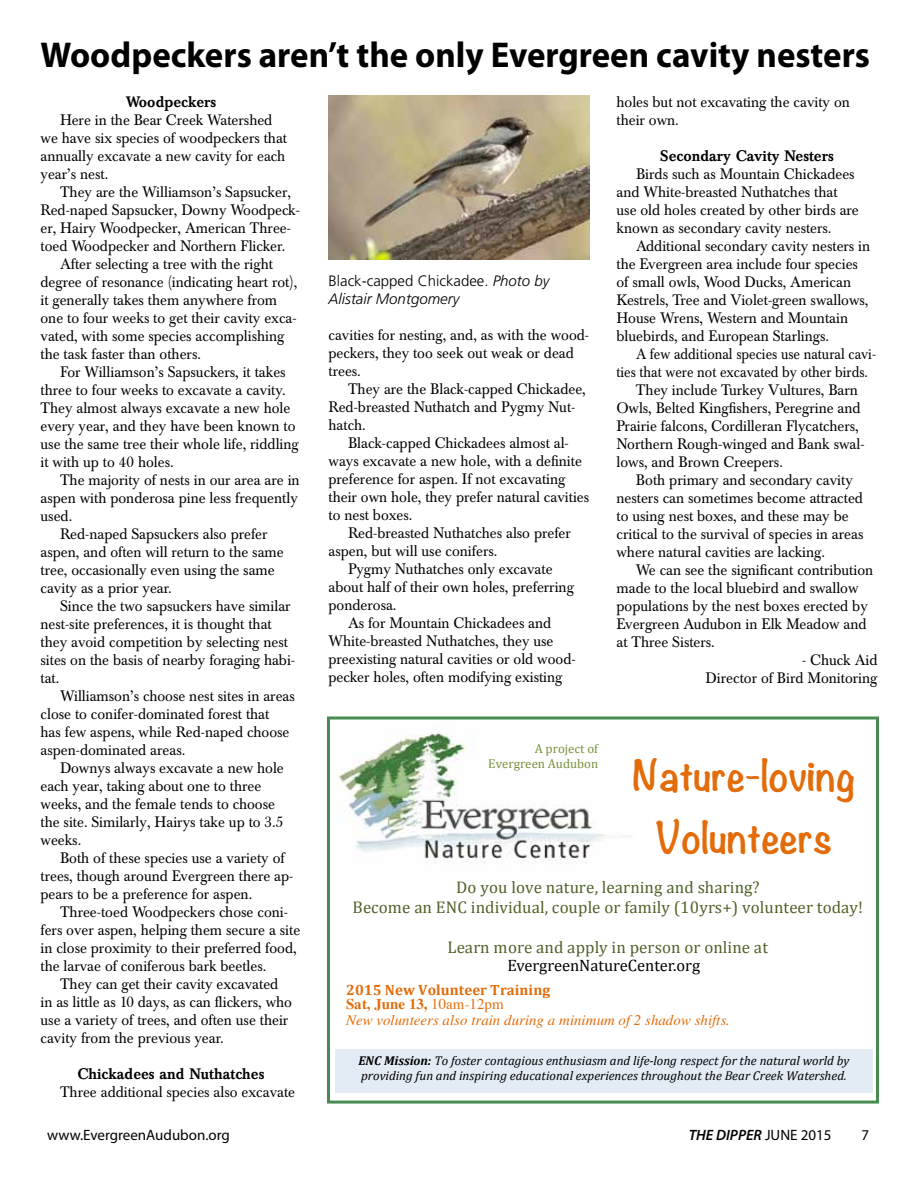
<style>
.page{position:relative;width:918px;height:1188px;background:#fff}
.page>*{position:absolute;margin:0;border:0;box-sizing:border-box;transform-origin:0 0}
.t1{font:700 38.55px/62.1px "Noteworthy";color:#e36c0a;text-align:center}
.t2{font:700 36px "Myriad Pro";color:#000}
.t3{font:16.95px/20px "Cambria";letter-spacing:.005em;color:#4f6228;text-align:center}
.t4{font:16.5px "Cambria";color:#000}
.t5{font:15px/18px "Baskerville BE";color:#000;scale:.96 1}
.t6{font:15px "Baskerville BE";color:#000;scale:.91 1}
.t7{font:500 15px "Baskerville BE";color:#000;scale:.96 1}
.t8{font:italic 300 15px/18px "Frutiger";color:#000}
.t9{font:15px "Myriad Pro";color:#000}
.t10{font:italic 600 15px "Myriad Pro";color:#000}
.t11{font:italic 14.85px/15.5px "Times";color:#e36c0a}
.t12{font:700 14.85px "Cambria";letter-spacing:.005em;color:#e36c0a}
.t13{font:italic 12.9px/15.1px "Cambria";color:#000}
.t14{font:12.9px/15.1px "Cambria";color:#76923c;text-align:right}
.s1{font-style:normal}
.s2{font-weight:700;font-style:normal}
.s3{font-weight:700}
.s4{font-weight:400;font-style:normal}
</style>
<div class="page">
<img style="left:336px;top:731px;width:269px;height:133px">
<img style="left:472px;top:741px;width:133px;height:50px">
<div style="left:335px;top:1049px;width:537px;height:44px;background:#e3ebf5"></div>
<div style="left:327px;top:717px;width:552px;height:387px;border:3px solid #478b51"></div>
<img style="left:328px;top:95px;width:262px;height:165px">
<h2 class="t2" style="left:40px;top:31px;width:831px">Woodpeckers aren’t the only Evergreen cavity nesters</h2>
<p class="t7" style="left:126px;top:93px;width:96px">Woodpeckers</p>
<p class="t5" style="left:41px;top:111px;width:258px;text-indent:19px">Here in the Bear Creek Watershed we have six species of woodpeckers that annually excavate a new cavity for each year’s nest.</p>
<p class="t5" style="left:60px;top:183px;width:242px">They are the Williamson’s Sapsucker,</p>
<p class="t5" style="left:41px;top:201px;width:272px">Red-naped Sapsucker, Downy Woodpeck-</p>
<p class="t5" style="left:41px;top:219px;width:262px">er, Hairy Woodpecker, American Three-</p>
<p class="t5" style="left:41px;top:237px;width:257px">toed Woodpecker and Northern Flicker.</p>
<p class="t5" style="left:60px;top:255px;width:223px">After selecting a tree with the right</p>
<p class="t5" style="left:41px;top:273px;width:269px">degree of resonance (indicating heart rot),</p>
<p class="t5" style="left:41px;top:291px;width:248px">it generally takes them anywhere from</p>
<p class="t5" style="left:41px;top:309px;width:268px">one to four weeks to get their cavity exca-</p>
<p class="t5" style="left:41px;top:327px;width:256px">vated, with some species accomplishing</p>
<p class="t5" style="left:41px;top:345px;width:169px">the task faster than others.</p>
<p class="t5" style="left:60px;top:363px;width:237px">For Williamson’s Sapsuckers, it takes</p>
<p class="t5" style="left:41px;top:381px;width:257px">three to four weeks to excavate a cavity.</p>
<p class="t5" style="left:41px;top:399px;width:262px">They almost always excavate a new hole</p>
<p class="t5" style="left:41px;top:417px;width:267px">every year, and they have been known to</p>
<p class="t5" style="left:41px;top:435px;width:271px">use the same tree their whole life, riddling</p>
<p class="t5" style="left:41px;top:453px;width:140px">it with up to 40 holes.</p>
<p class="t5" style="left:60px;top:471px;width:251px">The majority of nests in our area are in</p>
<p class="t5" style="left:41px;top:489px;width:270px">aspen with ponderosa pine less frequently</p>
<p class="t5" style="left:41px;top:507px;width:35px">used.</p>
<p class="t5" style="left:60px;top:525px;width:218px">Red-naped Sapsuckers also prefer</p>
<p class="t5" style="left:41px;top:543px;width:255px">aspen, and often will return to the same</p>
<p class="t5" style="left:41px;top:561px;width:246px">tree, occasionally even using the same</p>
<p class="t5" style="left:41px;top:579px;width:138px">cavity as a prior year.</p>
<p class="t5" style="left:60px;top:597px;width:242px">Since the two sapsuckers have similar</p>
<p class="t5" style="left:41px;top:615px;width:242px">nest-site preferences, it is thought that</p>
<p class="t5" style="left:41px;top:633px;width:259px">they avoid competition by selecting nest</p>
<p class="t5" style="left:41px;top:651px;width:267px">sites on the basis of nearby foraging habi-</p>
<p class="t5" style="left:41px;top:669px;width:21px">tat.</p>
<p class="t5" style="left:60px;top:687px;width:246px">Williamson’s choose nest sites in areas</p>
<p class="t5" style="left:41px;top:705px;width:240px">close to conifer-dominated forest that</p>
<p class="t5" style="left:41px;top:723px;width:261px">has few aspens, while Red-naped choose</p>
<p class="t5" style="left:41px;top:741px;width:152px">aspen-dominated areas.</p>
<p class="t5" style="left:60px;top:759px;width:235px">Downys always excavate a new hole</p>
<p class="t5" style="left:41px;top:777px;width:232px">each year, taking about one to three</p>
<p class="t5" style="left:41px;top:795px;width:246px">weeks, and the female tends to choose</p>
<p class="t5" style="left:41px;top:813px;width:254px">the site. Similarly, Hairys take up to 3.5</p>
<p class="t5" style="left:41px;top:831px;width:44px">weeks.</p>
<p class="t5" style="left:60px;top:849px;width:236px">Both of these species use a variety of</p>
<p class="t5" style="left:41px;top:867px;width:265px">trees, though around Evergreen there ap-</p>
<p class="t5" style="left:41px;top:885px;width:222px">pears to be a preference for aspen.</p>
<p class="t5" style="left:60px;top:903px;width:239px">Three-toed Woodpeckers chose coni-</p>
<p class="t5" style="left:41px;top:921px;width:272px">fers over aspen, helping them secure a site</p>
<p class="t5" style="left:41px;top:939px;width:268px">in close proximity to their preferred food,</p>
<p class="t5" style="left:41px;top:957px;width:237px">the larvae of coniferous bark beetles.</p>
<p class="t5" style="left:60px;top:975px;width:229px">They can get their cavity excavated</p>
<p class="t5" style="left:41px;top:993px;width:264px">in as little as 10 days, as can flickers, who</p>
<p class="t5" style="left:41px;top:1011px;width:260px">use a variety of trees, and often use their</p>
<p class="t5" style="left:41px;top:1029px;width:192px">cavity from the previous year.</p>
<p class="t7" style="left:78px;top:1065px;width:196px">Chickadees and Nuthatches</p>
<p class="t5" style="left:60px;top:1083px;width:246px">Three additional species also excavate</p>
<p class="t8" style="left:328px;top:272px;width:222px"><span class="s1">Black-capped Chickadee.</span> Photo by<br>Alistair Montgomery</p>
<p class="t5" style="left:329px;top:326px;width:273px">cavities for nesting, and, as with the wood&shy;peckers, they too seek out weak or dead trees.</p>
<p class="t5" style="left:329px;top:380px;width:270px;text-indent:19px">They are the Black-capped Chickadee,<br>Red-breasted Nuthatch and Pygmy Nut&shy;hatch.</p>
<p class="t5" style="left:329px;top:434px;width:273px;text-indent:19px">Black-capped Chickadees almost al&shy;ways excavate a new hole, with a definite preference for aspen. If not excavating their own hole, they prefer natural cavities to nest boxes.</p>
<p class="t5" style="left:329px;top:524px;width:254px;text-indent:19px">Red-breasted Nuthatches also prefer aspen, but will use conifers.</p>
<p class="t5" style="left:348px;top:560px;width:215px">Pygmy Nuthatches only excavate</p>
<p class="t5" style="left:329px;top:578px;width:257px">about half of their own holes, preferring</p>
<p class="t5" style="left:329px;top:596px;width:72px">ponderosa.</p>
<p class="t5" style="left:348px;top:614px;width:213px">As for Mountain Chickadees and</p>
<p class="t5" style="left:329px;top:632px;width:236px">White-breasted Nuthatches, they use</p>
<p class="t5" style="left:329px;top:650px;width:259px">preexisting natural cavities or old wood-</p>
<p class="t5" style="left:329px;top:668px;width:245px">pecker holes, often modifying existing</p>
<p class="t5" style="left:617px;top:93px;width:245px">holes but not excavating the cavity on their own.</p>
<p class="t7" style="left:660px;top:147px;width:182px">Secondary Cavity Nesters</p>
<p class="t5" style="left:617px;top:165px;width:254px;text-indent:19px">Birds such as Mountain Chickadees and White-breasted Nuthatches that use old holes created by other birds are known as secondary cavity nesters.</p>
<p class="t5" style="left:617px;top:237px;width:266px;text-indent:19px">Additional secondary cavity nesters in the Evergreen area include four species of small owls, Wood Ducks, American Kestrels, Tree and Violet-green swallows, House Wrens, Western and Mountain bluebirds, and European Starlings.</p>
<p class="t6" style="left:636px;top:345px;width:265px">A few additional species use natural cavi-</p>
<p class="t6" style="left:616px;top:363px;width:278px">ties that were not excavated by other birds.</p>
<p class="t5" style="left:636px;top:381px;width:233px">They include Turkey Vultures, Barn</p>
<p class="t5" style="left:616px;top:399px;width:256px">Owls, Belted Kingfishers, Peregrine and</p>
<p class="t5" style="left:616px;top:417px;width:254px">Prairie falcons, Cordilleran Flycatchers,</p>
<p class="t5" style="left:616px;top:435px;width:260px">Northern Rough-winged and Bank swal-</p>
<p class="t5" style="left:616px;top:453px;width:175px">lows, and Brown Creepers.</p>
<p class="t5" style="left:636px;top:471px;width:227px">Both primary and secondary cavity</p>
<p class="t5" style="left:616px;top:489px;width:258px">nesters can sometimes become attracted</p>
<p class="t5" style="left:616px;top:507px;width:243px">to using nest boxes, and these may be</p>
<p class="t5" style="left:616px;top:525px;width:259px">critical to the survival of species in areas</p>
<p class="t5" style="left:616px;top:543px;width:219px">where natural cavities are lacking.</p>
<p class="t5" style="left:636px;top:561px;width:249px">We can see the significant contribution</p>
<p class="t5" style="left:616px;top:579px;width:254px">made to the local bluebird and swallow</p>
<p class="t5" style="left:616px;top:597px;width:263px">populations by the nest boxes erected by</p>
<p class="t5" style="left:616px;top:615px;width:262px">Evergreen Audubon in Elk Meadow and</p>
<p class="t5" style="left:616px;top:633px;width:104px">at Three Sisters.</p>
<p class="t5" style="left:706px;top:651px;width:181px;text-align:right">- Chuck Aid<br>Director of Bird Monitoring</p>
<p class="t14" style="left:488px;top:741px;width:111px">A project of<br>Evergreen Audubon</p>
<h1 class="t1" style="left:632px;top:743px;width:225px">Nature-loving<br>Volunteers</h1>
<p class="t3" style="left:353px;top:877px;width:512px">Do you love nature, learning and sharing?<br>Become an ENC individual, couple or family (10yrs+) volunteer today!</p>
<p class="t3" style="left:447px;top:937px;width:322px">Learn more and apply in person or online at</p>
<p class="t12" style="left:346px;top:979px;width:206px">2015 New Volunteer Training</p>
<p class="t11" style="left:346px;top:997px;width:385px"><span class="s2">Sat, June 13,</span> <span class="s1">10am-12pm<br></span>New volunteers also train during a minimum of 2 shadow shifts.</p>
<p class="t4" style="left:507px;top:956px;width:194px">EvergreenNatureCenter.org</p>
<p class="t13" style="left:358px;top:1053px;width:493px"><span class="s3">ENC Mission:</span> To foster contagious enthusiasm and life--‐long respect for the natural world by providing fun and inspiring educational experiences throughout the Bear Creek Watershed.</p>
<p class="t9" style="left:47px;top:1125px;width:184px">www.EvergreenAudubon.org</p>
<p class="t10" style="left:689px;top:1125px;width:144px">THE DIPPER <span class="s4">JUNE 2015</span></p>
<p class="t9" style="left:862px;top:1125px;width:9px">7</p>
</div>
